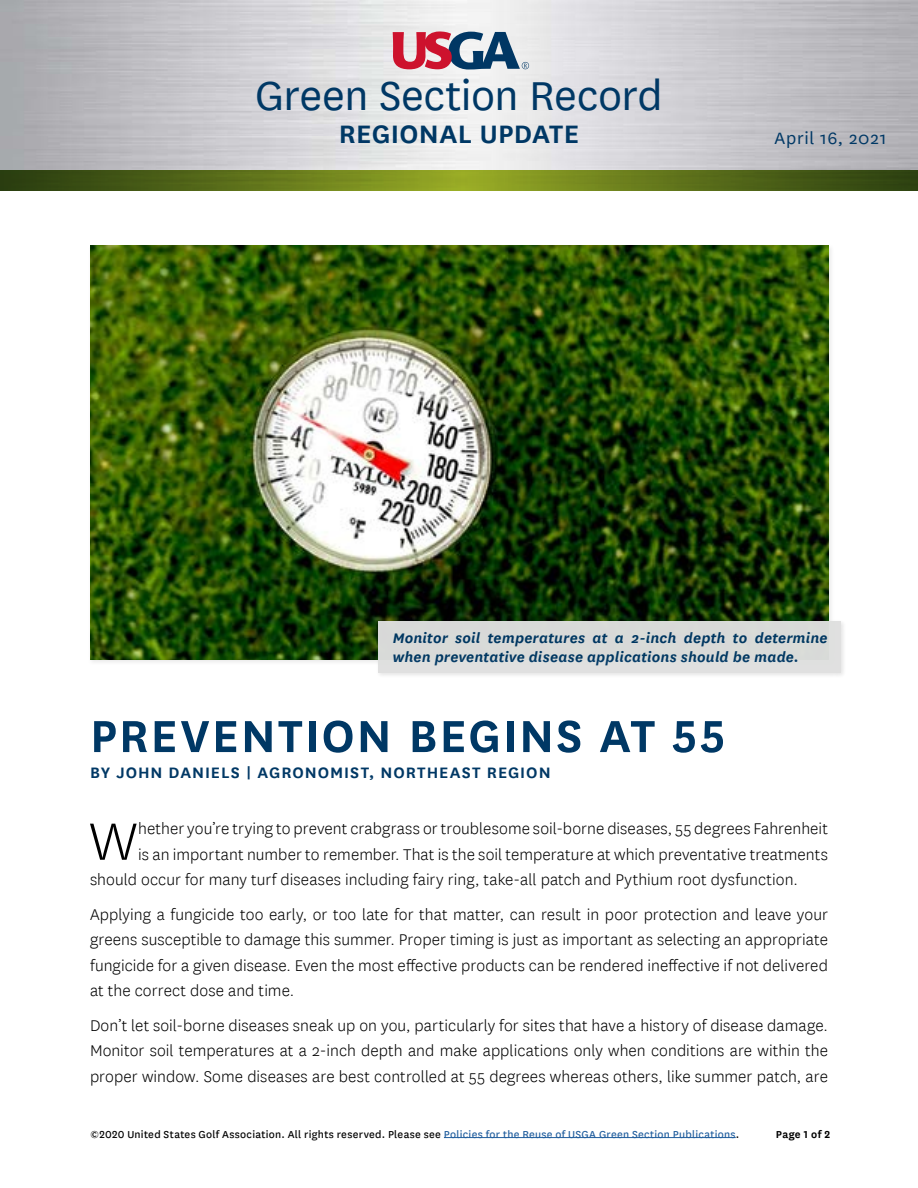
<style>
.page{position:relative;width:918px;height:1188px;background:#fff}
.page>*{position:absolute;margin:0;border:0;box-sizing:border-box;transform-origin:0 0}
.t1{font:300 61.35px "National";color:#000}
.t2{font:600 52.5px "National";letter-spacing:.035em;color:#003865}
.t3{font:48px "National";letter-spacing:-.01em;color:#003865}
.t4{font:600 30px "National";letter-spacing:.01em;color:#003865}
.t5{font:19.5px "National";letter-spacing:.035em;color:#003865}
.t6{font:300 18px/25.5px "National";letter-spacing:.005em;color:#000;text-align:justify}
.t7{font:600 18px "National";letter-spacing:.055em;color:#003865}
.t8{font:italic 600 16.5px/18.8px "National";letter-spacing:.01em;color:#003865}
.t9{font:12px "National";letter-spacing:.025em;color:#000}
.t10{font:600 12px "National";letter-spacing:.035em;color:#000}
.s1{color:#215e9e}
</style>
<div class="page">
<img style="left:0;top:0;width:918px;height:171px">
<svg style="left:0;top:171px;width:918px;height:19px;background:#5d711a"></svg>
<img style="left:90px;top:246px;width:739px;height:413px">
<div style="left:376px;top:619px;width:471px;height:60px;background:#000;opacity:.11"></div>
<div style="left:378px;top:621px;width:463px;height:52px;background:#d8dad8"></div>
<svg style="left:393px;top:31px;width:136px;height:38px"></svg>
<hr style="left:444px;top:1137px;width:292px;height:1px;background:#215e9e">
<h3 class="t3" style="left:255px;top:64px;width:409px">Green Section Record</h3>
<h3 class="t4" style="left:339px;top:113px;width:242px">REGIONAL UPDATE</h3>
<p class="t5" style="left:775px;top:126px;width:113px">April 16, 2021</p>
<p class="t8" style="left:393px;top:628px;width:436px">Monitor soil temperatures at a 2-inch depth to determine when preventative disease applications should be made.</p>
<h2 class="t2" style="left:90px;top:700px;width:637px">PREVENTION BEGINS AT 55</h2>
<p class="t7" style="left:90px;top:760px;width:462px">BY JOHN DANIELS | AGRONOMIST, NORTHEAST REGION</p>
<h1 class="t1" style="left:89px;top:803px;width:50px">W</h1>
<p class="t6" style="left:138px;top:815px;width:691px">hether you’re trying to prevent crabgrass or troublesome soil-borne diseases, 55 degrees Fahrenheit</p>
<p class="t6" style="left:138px;top:841px;width:691px">is an important number to remember. That is the soil temperature at which preventative treatments</p>
<p class="t6" style="left:90px;top:866px;width:709px">should occur for many turf diseases including fairy ring, take-all patch and Pythium root dysfunction.</p>
<p class="t6" style="left:90px;top:901px;width:739px">Applying a fungicide too early, or too late for that matter, can result in poor protection and leave your greens susceptible to damage this summer. Proper timing is just as important as selecting an appropriate fungicide for a given disease. Even the most effective products can be rendered ineffective if not delivered at the correct dose and time.</p>
<p class="t6" style="left:90px;top:1012px;width:740px">Don’t let soil-borne diseases sneak up on you, particularly for sites that have a history of disease damage.<br>Monitor soil temperatures at a 2-inch depth and make applications only when conditions are within the proper window. Some diseases are best controlled at 55 degrees whereas others, like summer patch, are</p>
<p class="t9" style="left:91px;top:1126px;width:650px">©2020 United States Golf Association. All rights reserved. Please see <span class="s1">Policies for the Reuse of USGA Green Section Publications</span>.</p>
<p class="t10" style="left:776px;top:1126px;width:56px">Page 1 of 2</p>
</div>
